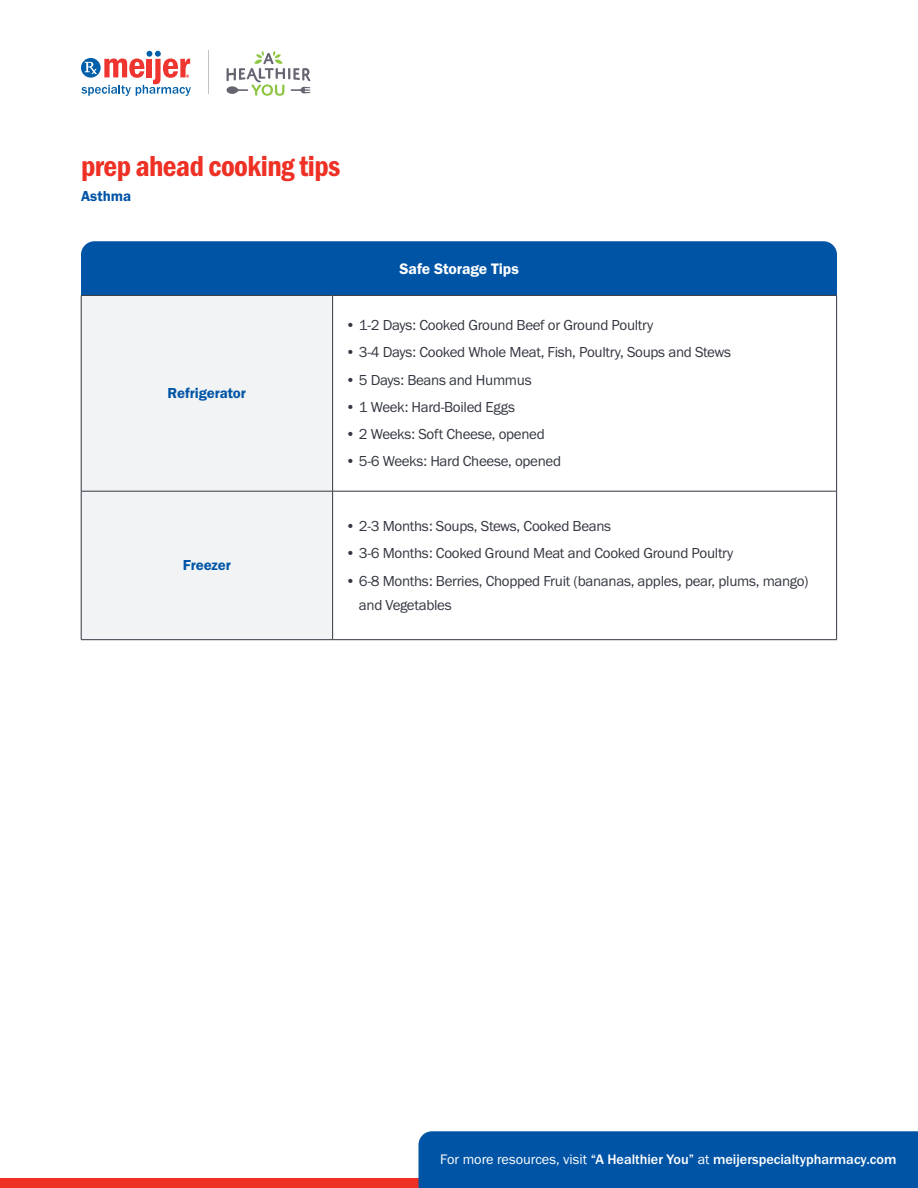
<style>
.page{position:relative;width:918px;height:1188px;background:#fff}
.page>*{position:absolute;margin:0;border:0;box-sizing:border-box;transform-origin:0 0}
.t1{font:30px "Franklin Gothic URW Con Dem";letter-spacing:-.02em;color:#ee3124}
.t2{font:15.75px "Franklin Gothic URW Dem";letter-spacing:-.005em;color:#fff}
.t3{font:15px/24px "Franklin Gothic URW Boo";letter-spacing:-.02em;color:#343741}
.t4{font:15px "Franklin Gothic URW Dem";letter-spacing:-.005em;color:#0054a6}
.t5{font:500 14.25px "Franklin Gothic URW";color:#fff}
.s1{font-family:"Franklin Gothic URW Boo";font-weight:400}
</style>
<div class="page">
<div style="left:0;top:1178px;width:918px;height:10px;background:#ee3124"></div>
<div style="left:418px;top:1131px;width:500px;height:57px;background:#0054a6"></div>
<hr style="left:209px;top:51px;width:1px;height:43px;background:#bfc2c4">
<svg style="left:82px;top:51px;width:109px;height:45px"></svg>
<svg style="left:227px;top:51px;width:84px;height:45px"></svg>
<div style="left:81px;top:241px;width:756px;height:54px;background:#0054a6"></div>
<div style="left:82px;top:296px;width:250px;height:343px;background:#f1f3f4"></div>
<hr style="left:81px;top:296px;width:1px;height:195px;background:#343741">
<hr style="left:81px;top:491px;width:1px;height:149px;background:#343741">
<hr style="left:332px;top:296px;width:1px;height:195px;background:#343741">
<hr style="left:836px;top:296px;width:1px;height:195px;background:#343741">
<hr style="left:332px;top:491px;width:1px;height:149px;background:#343741">
<hr style="left:836px;top:491px;width:1px;height:149px;background:#343741">
<hr style="left:81px;top:295px;width:252px;height:1px;background:#343741">
<hr style="left:81px;top:491px;width:252px;height:1px;background:#343741">
<hr style="left:81px;top:639px;width:252px;height:1px;background:#343741">
<hr style="left:333px;top:295px;width:504px;height:1px;background:#343741">
<hr style="left:333px;top:491px;width:504px;height:1px;background:#343741">
<hr style="left:333px;top:639px;width:504px;height:1px;background:#343741">
<h1 class="t1" style="left:81px;top:146px;width:261px">prep ahead cooking tips</h1>
<p class="t4" style="left:81px;top:187px;width:52px">Asthma</p>
<p class="t4" style="left:168px;top:384px;width:80px">Refrigerator</p>
<p class="t4" style="left:183px;top:556px;width:50px">Freezer</p>
<p class="t2" style="left:400px;top:259px;width:121px">Safe Storage Tips</p>
<p class="t3" style="left:345px;top:313px;width:310px">• 1-2 Days: Cooked Ground Beef or Ground Poultry</p>
<p class="t3" style="left:345px;top:340px;width:387px">• 3-4 Days: Cooked Whole Meat, Fish, Poultry, Soups and Stews</p>
<p class="t3" style="left:345px;top:367px;width:188px">• 5 Days: Beans and Hummus</p>
<p class="t3" style="left:345px;top:395px;width:171px">• 1 Week: Hard-Boiled Eggs</p>
<p class="t3" style="left:345px;top:422px;width:201px">• 2 Weeks: Soft Cheese, opened</p>
<p class="t3" style="left:345px;top:449px;width:217px">• 5-6 Weeks: Hard Cheese, opened</p>
<p class="t3" style="left:345px;top:514px;width:267px">• 2-3 Months: Soups, Stews, Cooked Beans</p>
<p class="t3" style="left:345px;top:541px;width:390px">• 3-6 Months: Cooked Ground Meat and Cooked Ground Poultry</p>
<p class="t3" style="left:359px;top:568px;width:451px;text-indent:-14px">• 6-8 Months: Berries, Chopped Fruit (bananas, apples, pear, plums, mango) and Vegetables</p>
<p class="t5" style="left:440px;top:1151px;width:458px"><span class="s1">For more resources, visit</span> “A Healthier You” <span class="s1">at</span> meijerspecialtypharmacy.com</p>
</div>
